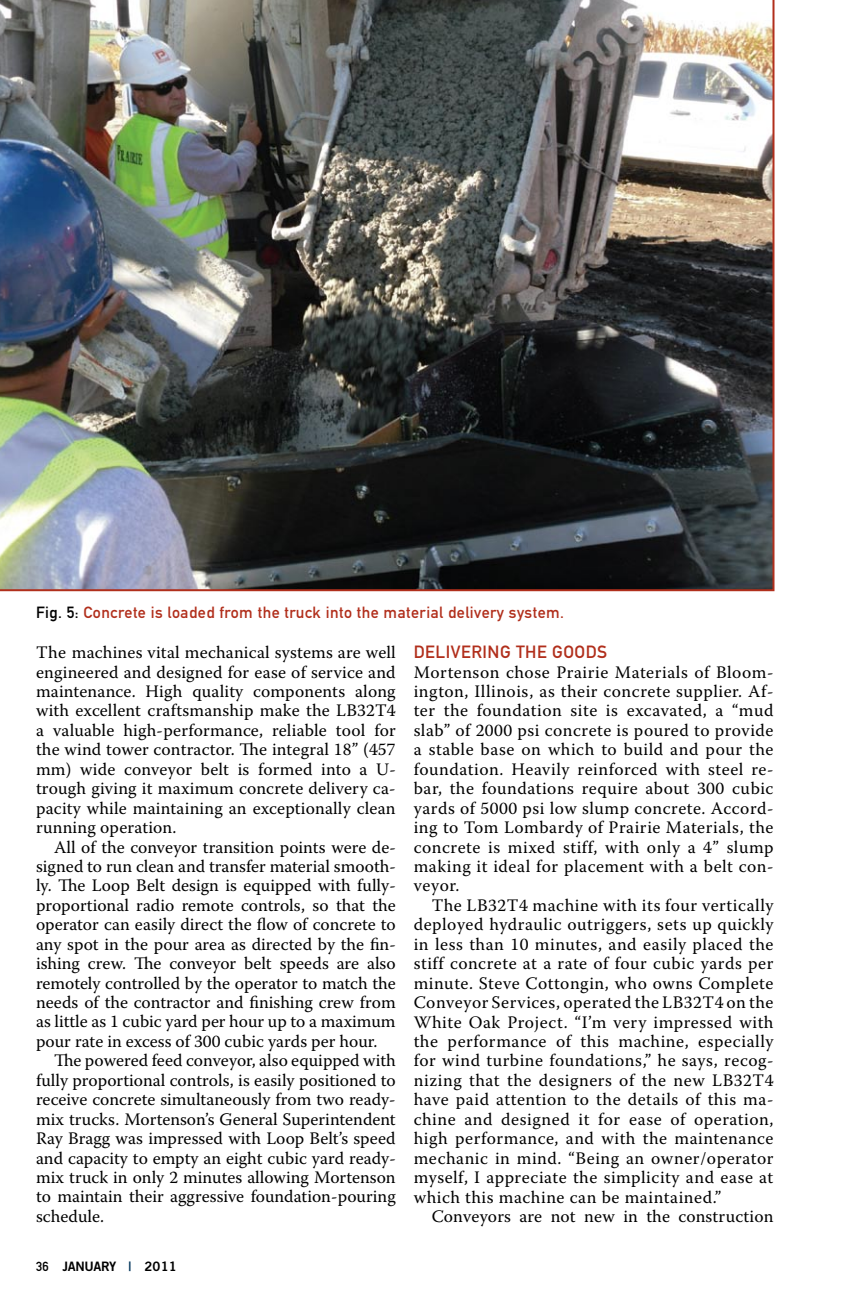
<style>
.page{position:relative;width:846px;height:1296px;background:#fff}
.page>*{position:absolute;margin:0;border:0;box-sizing:border-box;transform-origin:0 0}
.t1{font:17.6px/19.4px "Warnock Pro";letter-spacing:.01em;color:#000;text-align:justify}
.t2{font:17.6px "DIN Mittelschrift Alternate";letter-spacing:.03em;color:#b12f1c}
.t3{font:16px "DIN Mittelschrift Alternate";letter-spacing:.03em;color:#b12f1c}
.t4{font:13px "Trade Gothic Bold Two";letter-spacing:-.03em;color:#000}
.s1{color:#000}
.s2{font-family:"DIN Mittelschrift Alternate"}
.s3{color:#00355b}
</style>
<div class="page">
<img style="left:0;top:0;width:775px;height:591px">
<p class="t3" style="left:36px;top:603px;width:530px"><span class="s1">Fig. 5:</span> Concrete is loaded from the truck into the material delivery system.</p>
<p class="t1" style="left:36px;top:642px;width:361px">The machines vital mechanical systems are well engineered and designed for ease of service and maintenance. High quality components along with excellent craftsmanship make the LB32T4 a valuable high-performance, reliable tool for the wind tower contractor. The integral 18” (457 mm) wide conveyor belt is formed into a U&shy;trough giving it maximum concrete delivery ca&shy;pacity while maintaining an exceptionally clean running operation.</p>
<p class="t1" style="left:36px;top:837px;width:361px;text-indent:18px">All of the conveyor transition points were de&shy;signed to run clean and transfer material smooth&shy;ly. The Loop Belt design is equipped with fully&shy;proportional radio remote controls, so that the operator can easily direct the flow of concrete to any spot in the pour area as directed by the fin&shy;ishing crew. The conveyor belt speeds are also remotely controlled by the operator to match the needs of the contractor and finishing crew from as little as 1 cubic yard per hour up to a maximum pour rate in excess of 300 cubic yards per hour.</p>
<p class="t1" style="left:36px;top:1051px;width:361px;text-indent:18px">The powered feed conveyor, also equipped with fully proportional controls, is easily positioned to receive concrete simultaneously from two ready&shy;mix trucks. Mortenson’s General Superintendent Ray Bragg was impressed with Loop Belt’s speed and capacity to empty an eight cubic yard ready&shy;mix truck in only 2 minutes allowing Mortenson to maintain their aggressive foundation-pouring schedule.</p>
<p class="t4" style="left:36px;top:1258px;width:142px"><span class="s2">36</span> JANUARY <span class="s3">|</span> 2011</p>
<p class="t2" style="left:414px;top:642px;width:193px">Delivering the Goods</p>
<p class="t1" style="left:414px;top:662px;width:361px">Mortenson chose Prairie Materials of Bloom&shy;ington, Illinois, as their concrete supplier. Af&shy;ter the foundation site is excavated, a “mud slab” of 2000 psi concrete is poured to provide a stable base on which to build and pour the foundation. Heavily reinforced with steel re&shy;bar, the foundations require about 300 cubic yards of 5000 psi low slump concrete. Accord&shy;ing to Tom Lombardy of Prairie Materials, the concrete is mixed stiff, with only a 4” slump making it ideal for placement with a belt con&shy;veyor.</p>
<p class="t1" style="left:414px;top:895px;width:361px;text-indent:18px">The LB32T4 machine with its four vertically deployed hydraulic outriggers, sets up quickly in less than 10 minutes, and easily placed the stiff concrete at a rate of four cubic yards per minute. Steve Cottongin, who owns Complete Conveyor Services, operated the LB32T4 on the White Oak Project. “I’m very impressed with the performance of this machine, especially for wind turbine foundations,” he says, recog&shy;nizing that the designers of the new LB32T4 have paid attention to the details of this ma&shy;chine and designed it for ease of operation, high performance, and with the maintenance mechanic in mind. “Being an owner/operator myself, I appreciate the simplicity and ease at which this machine can be maintained.”</p>
<p class="t1" style="left:432px;top:1206px;width:343px">Conveyors are not new in the construction</p>
</div>
